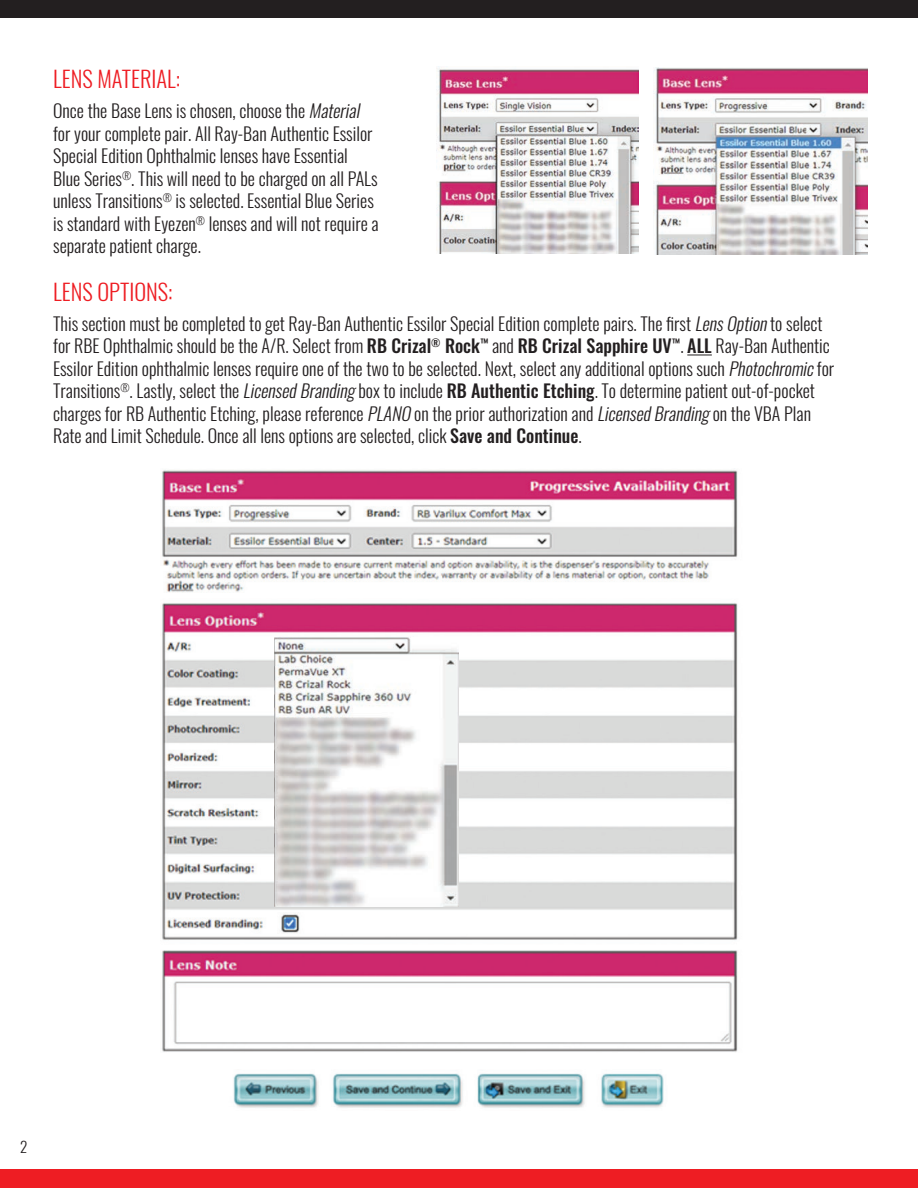
<style>
.page{position:relative;width:918px;height:1188px;background:#fff}
.page>*{position:absolute;margin:0;border:0;box-sizing:border-box;transform-origin:0 0}
.t1{font:300 22.5px "Oswald";color:#ee1d23}
.t2{font:300 18px/22.5px "Oswald";color:#231f20}
.t3{font:300 15px "Oswald";color:#231f20}
.s1{font-style:italic}
.s2{font-weight:500}
</style>
<div class="page">
<div style="left:0;top:1170px;width:918px;height:18px;background:#ee1d23"></div>
<div style="left:0;top:0;width:918px;height:18px;background:#231f20"></div>
<svg style="left:687px;top:355px;width:25px;height:1px"></svg>
<img style="left:436px;top:66px;width:203px;height:187px">
<img style="left:653px;top:67px;width:214px;height:188px">
<img style="left:162px;top:470px;width:576px;height:638px">
<img style="left:275px;top:638px;width:184px;height:269px">
<p class="t1" style="left:53px;top:59px;width:129px">LENS MATERIAL:</p>
<p class="t2" style="left:53px;top:98px;width:327px">Once the Base Lens is chosen, choose the <span class="s1">Material </span>for your complete pair. All Ray-Ban Authentic Essilor Special Edition Ophthalmic lenses have Essential Blue Series<sup>®</sup>. This will need to be charged on all PALs unless Transitions<sup>®</sup> is selected. Essential Blue Series is standard with Eyezen<sup>®</sup> lenses and will not require a separate patient charge.</p>
<p class="t1" style="left:53px;top:272px;width:121px">LENS OPTIONS:</p>
<p class="t2" style="left:53px;top:310px;width:783px">This section must be completed to get Ray-Ban Authentic Essilor Special Edition complete pairs. The first <span class="s1">LensOption</span>to select for RBE Ophthalmic should be the A/R. Select from <span class="s2">RB Crizal</span><sup>®</sup> <span class="s2">Rock</span><sup>™</sup> and <span class="s2">RB Crizal Sapphire UV</span><sup>™</sup>. <span class="s2">ALL</span> Ray-Ban Authentic Essilor Edition ophthalmic lenses require one of the two to be selected. Next, select any additional options such <span class="s1">Photochromic</span>for Transitions<sup>®</sup>. Lastly, select the <span class="s1">LicensedBranding</span>box to include <span class="s2">RB Authentic Etching</span>. To determine patient out-of-pocket charges for RB Authentic Etching, please reference <span class="s1">PLANO</span> on the prior authorization and <span class="s1">LicensedBranding</span>on the VBA Plan Rate and Limit Schedule. Once all lens options are selected, click <span class="s2">Save and Continue</span>.</p>
<p class="t3" style="left:20px;top:1134px;width:9px">2</p>
</div>
